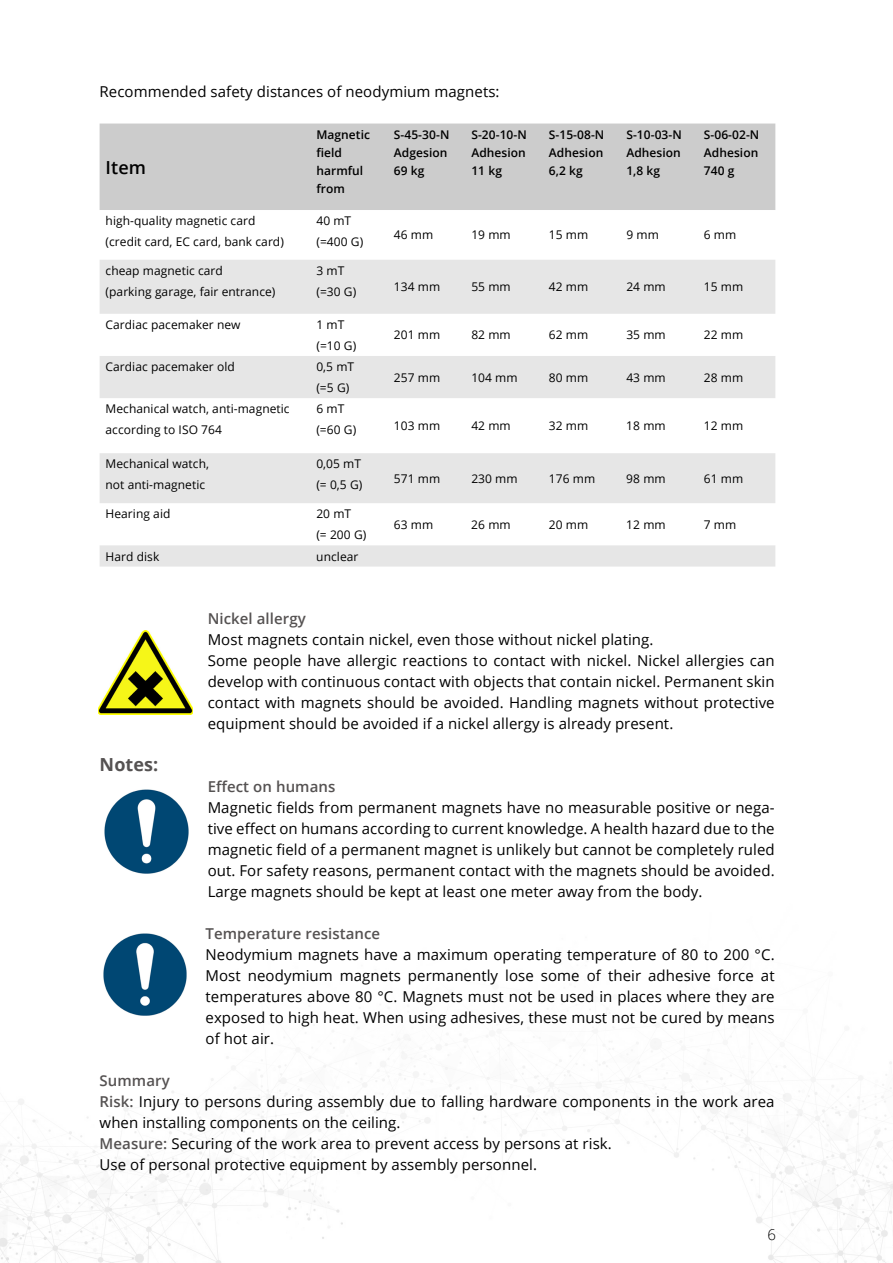
<style>
.page{position:relative;width:893px;height:1263px;background:#fff}
.page>*{position:absolute;margin:0;border:0;box-sizing:border-box;transform-origin:0 0}
.t1{font:700 18px "Open Sans";letter-spacing:.005em;color:#555252}
.t2{font:600 18px "Open Sans";color:#000}
.t3{font:15px/21px "Open Sans";letter-spacing:.005em;color:#000}
.t4{font:600 15px "Open Sans";letter-spacing:.005em;color:#555252}
.t5{font:300 15px "Open Sans";color:#000}
.t6{font:12px/21px "Open Sans";letter-spacing:.005em;color:#000}
.t7{font:600 12px/18px "Open Sans";letter-spacing:.005em;color:#000;text-align:justify}
.s1{font-weight:600;color:#555252}
</style>
<div class="page">
<img style="left:0;top:1045px;width:893px;height:218px">
<div style="left:100px;top:124px;width:675px;height:86px;background:#ccc"></div>
<svg style="left:100px;top:260px;width:675px;height:306px;fill:#e6e6e6"></svg>
<img style="left:99px;top:630px;width:94px;height:84px">
<img style="left:103px;top:933px;width:84px;height:83px">
<img style="left:104px;top:789px;width:85px;height:85px">
<p class="t3" style="left:100px;top:80px;width:402px">Recommended safety distances of neodymium magnets:</p>
<p class="t2" style="left:106px;top:155px;width:42px">Item</p>
<p class="t7" style="left:316px;top:125px;width:55px;text-align:left">Magnetic field harmful from</p>
<p class="t7" style="left:394px;top:125px;width:57px;text-align:left">S-45-30-N<br>Adgesion<br>69 kg</p>
<p class="t7" style="left:471px;top:125px;width:57px">S-20-10-N Adhesion 11 kg</p>
<p class="t7" style="left:549px;top:125px;width:57px">S-15-08-N Adhesion 6,2 kg</p>
<p class="t7" style="left:626px;top:125px;width:57px">S-10-03-N Adhesion 1,8 kg</p>
<p class="t7" style="left:704px;top:125px;width:57px">S-06-02-N Adhesion 740 g</p>
<p class="t6" style="left:106px;top:210px;width:180px">high-quality magnetic card (credit card, EC card, bank card)</p>
<p class="t6" style="left:316px;top:210px;width:48px">40 mT (=400 G)</p>
<p class="t6" style="left:106px;top:260px;width:171px">cheap magnetic card<br>(parking garage, fair entrance)</p>
<p class="t6" style="left:316px;top:260px;width:41px">3 mT (=30 G)</p>
<p class="t6" style="left:394px;top:224px;width:41px">46 mm</p>
<p class="t6" style="left:471px;top:224px;width:41px">19 mm</p>
<p class="t6" style="left:549px;top:224px;width:41px">15 mm</p>
<p class="t6" style="left:626px;top:224px;width:34px">9 mm</p>
<p class="t6" style="left:704px;top:224px;width:34px">6 mm</p>
<p class="t6" style="left:394px;top:276px;width:48px">134 mm</p>
<p class="t6" style="left:471px;top:276px;width:41px">55 mm</p>
<p class="t6" style="left:549px;top:276px;width:41px">42 mm</p>
<p class="t6" style="left:626px;top:276px;width:41px">24 mm</p>
<p class="t6" style="left:704px;top:276px;width:41px">15 mm</p>
<p class="t6" style="left:106px;top:314px;width:137px">Cardiac pacemaker new</p>
<p class="t6" style="left:316px;top:314px;width:41px">1 mT (=10 G)</p>
<p class="t6" style="left:394px;top:324px;width:48px">201 mm</p>
<p class="t6" style="left:471px;top:324px;width:41px">82 mm</p>
<p class="t6" style="left:549px;top:324px;width:41px">62 mm</p>
<p class="t6" style="left:626px;top:324px;width:41px">35 mm</p>
<p class="t6" style="left:704px;top:324px;width:41px">22 mm</p>
<p class="t6" style="left:106px;top:356px;width:131px">Cardiac pacemaker old</p>
<p class="t6" style="left:316px;top:356px;width:39px">0,5 mT (=5 G)</p>
<p class="t6" style="left:394px;top:366px;width:48px">257 mm</p>
<p class="t6" style="left:471px;top:366px;width:48px">104 mm</p>
<p class="t6" style="left:549px;top:366px;width:41px">80 mm</p>
<p class="t6" style="left:626px;top:366px;width:41px">43 mm</p>
<p class="t6" style="left:704px;top:366px;width:41px">28 mm</p>
<p class="t6" style="left:106px;top:398px;width:186px">Mechanical watch, anti-magnetic according to ISO 764</p>
<p class="t6" style="left:316px;top:398px;width:41px">6 mT (=60 G)</p>
<p class="t6" style="left:394px;top:415px;width:48px">103 mm</p>
<p class="t6" style="left:471px;top:415px;width:41px">42 mm</p>
<p class="t6" style="left:549px;top:415px;width:41px">32 mm</p>
<p class="t6" style="left:626px;top:415px;width:41px">18 mm</p>
<p class="t6" style="left:704px;top:415px;width:41px">12 mm</p>
<p class="t6" style="left:106px;top:453px;width:105px">Mechanical watch, not anti-magnetic</p>
<p class="t6" style="left:316px;top:453px;width:48px">0,05 mT (= 0,5 G)</p>
<p class="t6" style="left:394px;top:468px;width:48px">571 mm</p>
<p class="t6" style="left:471px;top:468px;width:48px">230 mm</p>
<p class="t6" style="left:549px;top:468px;width:48px">176 mm</p>
<p class="t6" style="left:626px;top:468px;width:41px">98 mm</p>
<p class="t6" style="left:704px;top:468px;width:41px">61 mm</p>
<p class="t6" style="left:106px;top:503px;width:66px">Hearing aid</p>
<p class="t6" style="left:316px;top:503px;width:52px">20 mT<br>(= 200 G)</p>
<p class="t6" style="left:394px;top:514px;width:41px">63 mm</p>
<p class="t6" style="left:471px;top:514px;width:41px">26 mm</p>
<p class="t6" style="left:549px;top:514px;width:41px">20 mm</p>
<p class="t6" style="left:626px;top:514px;width:41px">12 mm</p>
<p class="t6" style="left:704px;top:514px;width:34px">7 mm</p>
<p class="t6" style="left:106px;top:545px;width:55px">Hard disk</p>
<p class="t6" style="left:316px;top:545px;width:44px">unclear</p>
<p class="t1" style="left:100px;top:751px;width:60px">Notes:</p>
<p class="t4" style="left:208px;top:608px;width:100px">Nickel allergy</p>
<p class="t3" style="left:208px;top:628px;width:568px">Most magnets contain nickel, even those without nickel plating.<br>Some people have allergic reactions to contact with nickel. Nickel allergies can develop with continuous contact with objects that contain nickel. Permanent skin contact with magnets should be avoided. Handling magnets without protective equipment should be avoided if a nickel allergy is already present.</p>
<p class="t4" style="left:208px;top:776px;width:129px">Effect on humans</p>
<p class="t3" style="left:208px;top:796px;width:568px;text-align:justify">Magnetic fields from permanent magnets have no measurable positive or nega&shy;tive effect on humans according to current knowledge. A health hazard due to the magnetic field of a permanent magnet is unlikely but cannot be completely ruled out. For safety reasons, permanent contact with the magnets should be avoided.<br>Large magnets should be kept at least one meter away from the body.</p>
<p class="t4" style="left:206px;top:923px;width:176px">Temperature resistance</p>
<p class="t3" style="left:206px;top:943px;width:571px;text-align:justify">Neodymium magnets have a maximum operating temperature of 80 to 200 °C.<br>Most neodymium magnets permanently lose some of their adhesive force at temperatures above 80 °C. Magnets must not be used in places where they are exposed to high heat. When using adhesives, these must not be cured by means of hot air.</p>
<p class="t3" style="left:100px;top:1069px;width:677px"><span class="s1">Summary<br>Risk:</span> Injury to persons during assembly due to falling hardware components in the work area when installing components on the ceiling.<br><span class="s1">Measure:</span> Securing of the work area to prevent access by persons at risk.<br>Use of personal protective equipment by assembly personnel.</p>
<p class="t5" style="left:768px;top:1224px;width:10px">6</p>
</div>
